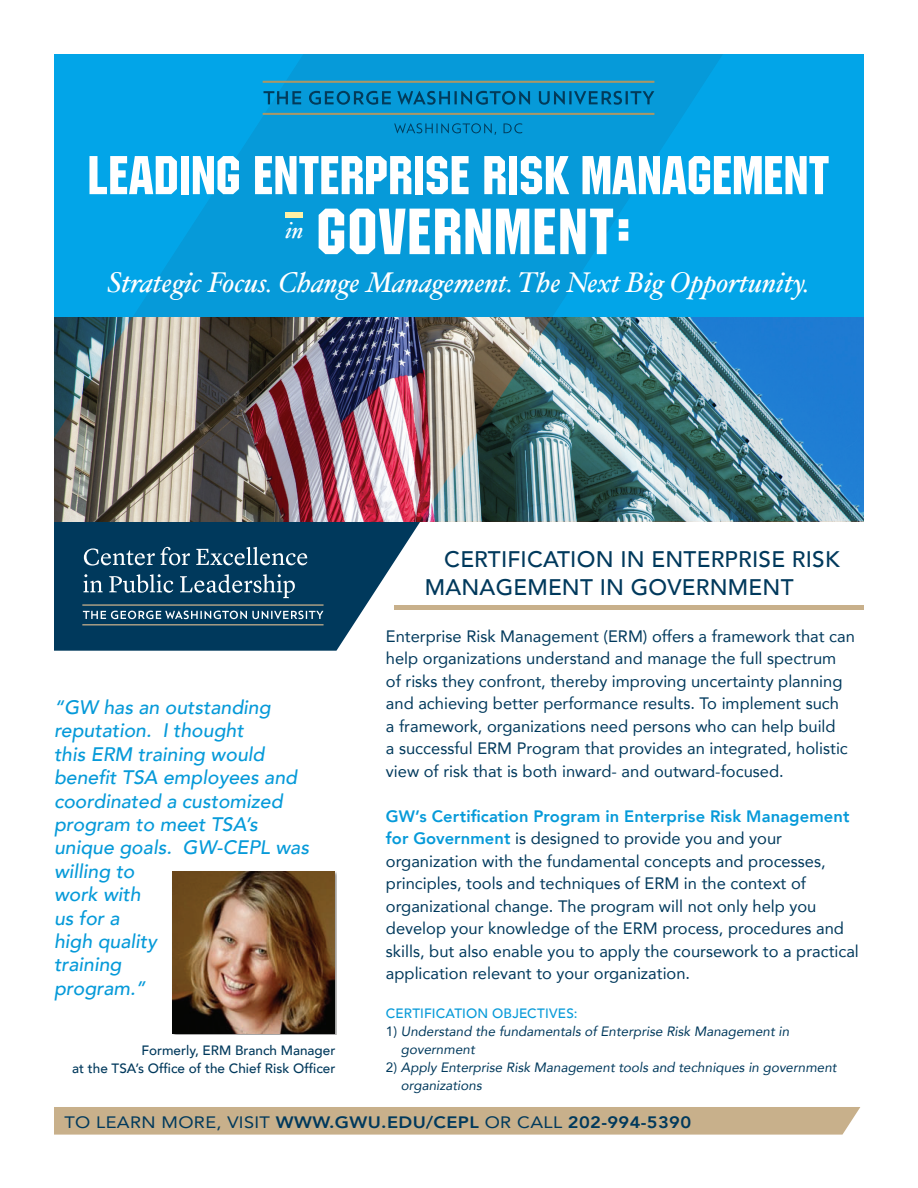
<style>
.page{position:relative;width:918px;height:1188px;background:#fff}
.page>*{position:absolute;margin:0;border:0;box-sizing:border-box;transform-origin:0 0}
.t1{font:64.5px "Machine IT Cby BT";letter-spacing:.02em;color:#fff}
.t2{font:54px "Machine IT Cby BT";color:#fff}
.t3{font:italic 28.5px "Hoefler Text";color:#fff}
.t4{font:italic 23.4px "Hoefler Text";color:#fff}
.t5{font:500 22.5px/28.5px "Avenir";letter-spacing:.01em;color:#00395c}
.t6{font:italic 500 19.5px/23.4px "Avenir";color:#069ad9}
.t7{font:16.5px/22.5px "Avenir";color:#00395c}
.t8{font:800 16.5px "Avenir";letter-spacing:.02em;color:#00395c;scale:1.1 1}
.t9{font:italic 13.5px/18px "Avenir";color:#00395c}
.t10{font:500 13.5px/18px "Avenir";color:#00395c;text-align:right}
.t11{font:500 13.5px "Avenir";letter-spacing:.01em;color:#069ad9}
.s1{font-weight:800;color:#069ad9}
.s2{font-style:normal}
.s3{font-weight:400}
</style>
<div class="page">
<svg style="left:347px;top:522px;width:74px;height:113px"></svg>
<img style="left:347px;top:317px;width:73px;height:205px">
<div style="left:54px;top:54px;width:810px;height:263px;background:#069ad9"></div>
<svg style="left:420px;top:54px;width:444px;height:468px"></svg>
<svg style="left:54px;top:54px;width:293px;height:597px"></svg>
<div style="left:54px;top:1107px;width:806px;height:28px;background:#c8b08b"></div>
<svg style="left:83px;top:611px;width:240px;height:8px"></svg>
<hr style="left:82px;top:624px;width:242px;height:1px;background:#c8b08b">
<hr style="left:82px;top:604px;width:242px;height:2px;background:#c8b08b">
<svg style="left:84px;top:548px;width:71px;height:18px"></svg>
<svg style="left:161px;top:547px;width:29px;height:18px"></svg>
<svg style="left:196px;top:547px;width:111px;height:18px;background:#416b85"></svg>
<svg style="left:83px;top:574px;width:20px;height:18px"></svg>
<svg style="left:109px;top:574px;width:64px;height:19px"></svg>
<svg style="left:180px;top:574px;width:115px;height:24px;background:#33607c"></svg>
<svg style="left:264px;top:91px;width:390px;height:44px"></svg>
<hr style="left:263px;top:81px;width:391px;height:2px;background:#aa9766">
<hr style="left:263px;top:113px;width:391px;height:2px;background:#aa9766">
<hr style="left:395px;top:606px;width:469px;height:4px;background:#c8b08b">
<svg style="left:285px;top:213px;width:18px;height:5px"></svg>
<img style="left:172px;top:871px;width:163px;height:163px">
<h2 class="t2" style="left:88px;top:143px;width:743px">LEADING ENTERPRISE RISK MANAGEMENT</h2>
<h3 class="t4" style="left:285px;top:216px;width:19px">in</h3>
<h1 class="t1" style="left:317px;top:193px;width:317px">GOVERNMENT:</h1>
<h3 class="t3" style="left:107px;top:265px;width:704px">Strategic Focus. Change Management. The Next Big Opportunity.</h3>
<p class="t6" style="left:54px;top:696px;width:257px">“GW has an outstanding reputation. I thought<br>this ERM training would benefit TSA employees and coordinated a customized program to meet TSA’s unique goals. GW-CEPL was willing to<br>work with<br>us for a<br>high quality<br>training<br>program.”</p>
<p class="t10" style="left:72px;top:1040px;width:265px">Formerly, ERM Branch Manager<br>at the TSA’s Office of the Chief Risk Officer</p>
<h3 class="t5" style="left:425px;top:543px;width:416px;text-indent:19px">CERTIFICATION IN ENTERPRISE RISK<br>MANAGEMENT IN GOVERNMENT</h3>
<p class="t7" style="left:386px;top:624px;width:470px">Enterprise Risk Management (ERM) offers a framework that can help organizations understand and manage the full spectrum of risks they confront, thereby improving uncertainty planning and achieving better performance results. To implement such<br>a framework, organizations need persons who can help build<br>a successful ERM Program that provides an integrated, holistic view of risk that is both inward- and outward-focused.</p>
<p class="t7" style="left:386px;top:804px;width:475px"><span class="s1">GW’s Certification Program in Enterprise Risk Management for Government</span> is designed to provide you and your organization with the fundamental concepts and processes, principles, tools and techniques of ERM in the context of organizational change. The program will not only help you develop your knowledge of the ERM process, procedures and skills, but also enable you to apply the coursework to a practical application relevant to your organization.</p>
<p class="t11" style="left:386px;top:1002px;width:193px">CERTIFICATION OBJECTIVES:</p>
<p class="t9" style="left:401px;top:1022px;width:390px;text-indent:-15px"><span class="s2">1)</span> Understand the fundamentals of Enterprise Risk Management in government</p>
<p class="t9" style="left:401px;top:1058px;width:437px;text-indent:-15px"><span class="s2">2)</span> Apply Enterprise Risk Management tools and techniques in government organizations</p>
<p class="t8" style="left:64px;top:1109px;width:571px"><span class="s3">TO LEARN MORE, VISIT</span> WWW.GWU.EDU/CEPL <span class="s3">OR CALL</span> 202-994-5390</p>
</div>
